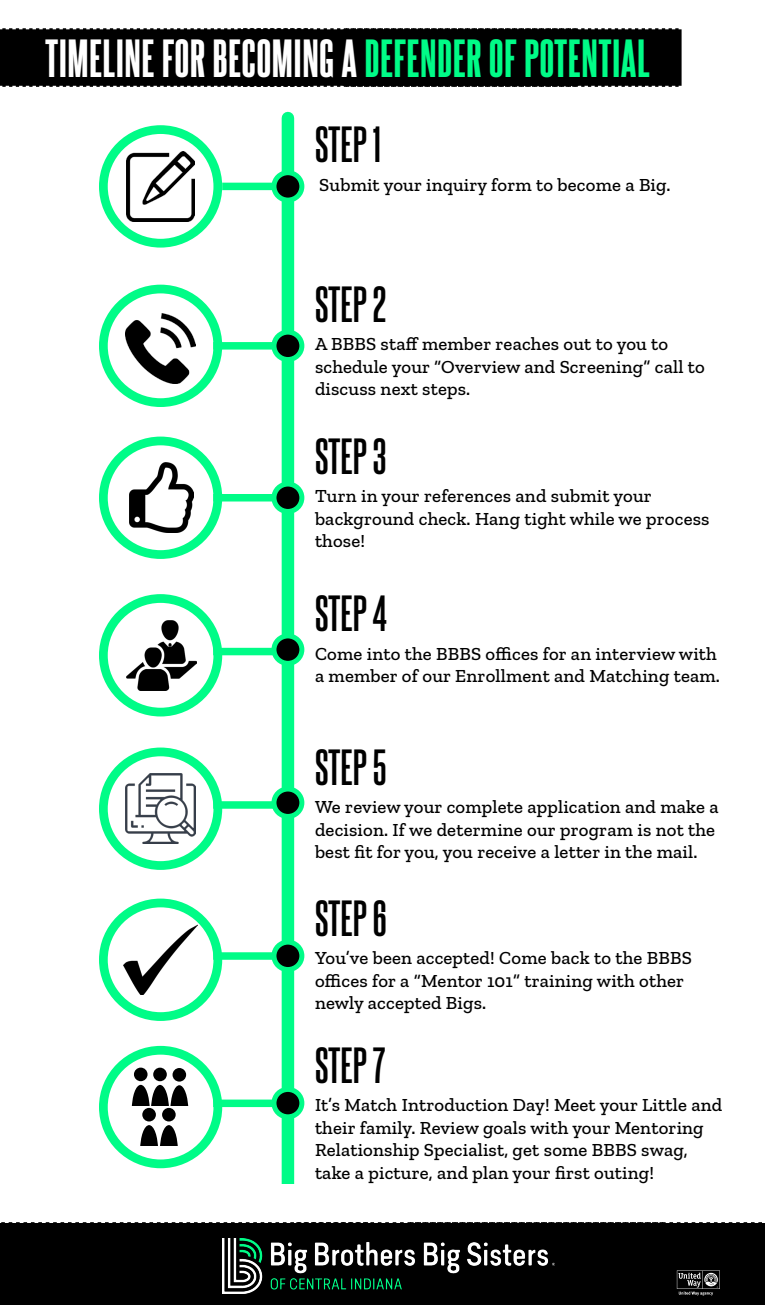
<style>
.page{position:relative;width:765px;height:1305px;background:#fff}
.page>*{position:absolute;margin:0;border:0;box-sizing:border-box;transform-origin:0 0}
.t1{font:46.25px "Steelfish Eb";letter-spacing:.01em;color:#fff}
.t2{font:700 43.75px "Steelfish Rg";color:#000}
.t3{font:500 18.75px/22.5px "Zilla Slab";letter-spacing:.01em;color:#000}
.s1{color:#00fc87}
</style>
<div class="page">
<div style="left:282px;top:118px;width:12px;height:1082px;background:#00fc87"></div>
<div style="left:0;top:28px;width:682px;height:59px;background:#000"></div>
<div style="left:222px;top:183px;width:69px;height:7px;background:#00fc87"></div>
<img style="left:127px;top:152px;width:68px;height:69px">
<div style="left:99px;top:125px;width:123px;height:123px;border:9px solid #00fc87;border-radius:50%"></div>
<svg style="left:274px;top:173px;width:28px;height:27px"></svg>
<div style="left:271px;top:170px;width:33px;height:33px;border:5px solid #00fc87;border-radius:50%"></div>
<div style="left:213px;top:342px;width:69px;height:8px;background:#00fc87"></div>
<img style="left:126px;top:313px;width:69px;height:70px">
<div style="left:99px;top:285px;width:123px;height:122px;border:9px solid #00fc87;border-radius:50%"></div>
<div style="left:274px;top:332px;width:28px;height:28px;background:#000;border-radius:50%"></div>
<div style="left:271px;top:330px;width:33px;height:32px;border:5px solid #00fc87;border-radius:50%"></div>
<div style="left:213px;top:494px;width:69px;height:8px;background:#00fc87"></div>
<img style="left:129px;top:463px;width:65px;height:70px">
<div style="left:99px;top:437px;width:123px;height:122px;border:9px solid #00fc87;border-radius:50%"></div>
<div style="left:274px;top:484px;width:28px;height:27px;background:#000;border-radius:50%"></div>
<div style="left:271px;top:482px;width:33px;height:32px;border:5px solid #00fc87;border-radius:50%"></div>
<img style="left:127px;top:621px;width:69px;height:70px">
<div style="left:166px;top:647px;width:8px;height:11px;background:#000"></div>
<div style="left:99px;top:594px;width:123px;height:122px;border:9px solid #00fc87;border-radius:50%"></div>
<div style="left:213px;top:648px;width:69px;height:7px;background:#00fc87"></div>
<svg style="left:274px;top:636px;width:28px;height:27px"></svg>
<div style="left:271px;top:633px;width:33px;height:33px;border:5px solid #00fc87;border-radius:50%"></div>
<div style="left:99px;top:748px;width:123px;height:122px;border:9px solid #00fc87;border-radius:50%"></div>
<div style="left:213px;top:801px;width:69px;height:8px;background:#00fc87"></div>
<div style="left:274px;top:789px;width:28px;height:27px;background:#000;border-radius:50%"></div>
<div style="left:271px;top:787px;width:33px;height:32px;border:5px solid #00fc87;border-radius:50%"></div>
<img style="left:126px;top:774px;width:69px;height:70px">
<div style="left:99px;top:899px;width:123px;height:122px;border:9px solid #00fc87;border-radius:50%"></div>
<div style="left:213px;top:952px;width:69px;height:8px;background:#00fc87"></div>
<img style="left:124px;top:925px;width:73px;height:70px">
<div style="left:274px;top:942px;width:28px;height:28px;background:#000;border-radius:50%"></div>
<div style="left:271px;top:940px;width:33px;height:32px;border:5px solid #00fc87;border-radius:50%"></div>
<div style="left:0;top:1223px;width:765px;height:82px;background:#000"></div>
<svg style="left:1px;top:1222px;width:761px;height:74px"></svg>
<img style="left:222px;top:1238px;width:332px;height:56px">
<div style="left:134px;top:1068px;width:14px;height:13px;background:#000;border-radius:50%"></div>
<div style="left:132px;top:1085px;width:18px;height:50px;background:#000;border-radius:50%"></div>
<div style="left:128px;top:1106px;width:28px;height:29px;background:#fff"></div>
<div style="left:153px;top:1068px;width:14px;height:13px;background:#000;border-radius:50%"></div>
<div style="left:151px;top:1085px;width:18px;height:50px;background:#000;border-radius:50%"></div>
<div style="left:147px;top:1106px;width:28px;height:29px;background:#fff"></div>
<div style="left:173px;top:1068px;width:13px;height:14px;background:#000;border-radius:50%"></div>
<div style="left:170px;top:1085px;width:18px;height:51px;background:#000;border-radius:50%"></div>
<div style="left:166px;top:1107px;width:29px;height:29px;background:#fff"></div>
<div style="left:142px;top:1108px;width:14px;height:13px;background:#000;border-radius:50%"></div>
<div style="left:140px;top:1125px;width:18px;height:51px;background:#000;border-radius:50%"></div>
<div style="left:136px;top:1146px;width:28px;height:30px;background:#fff"></div>
<div style="left:162px;top:1108px;width:14px;height:13px;background:#000;border-radius:50%"></div>
<div style="left:160px;top:1125px;width:18px;height:51px;background:#000;border-radius:50%"></div>
<div style="left:156px;top:1146px;width:28px;height:30px;background:#fff"></div>
<div style="left:99px;top:1046px;width:123px;height:122px;border:9px solid #00fc87;border-radius:50%"></div>
<div style="left:213px;top:1100px;width:69px;height:7px;background:#00fc87"></div>
<div style="left:274px;top:1089px;width:28px;height:28px;background:#000;border-radius:50%"></div>
<div style="left:271px;top:1087px;width:33px;height:32px;border:5px solid #00fc87;border-radius:50%"></div>
<div style="left:275px;top:1184px;width:25px;height:22px;background:#fff"></div>
<p class="t1" style="left:45px;top:25px;width:606px">TIMELINE FOR BECOMING A <span class="s1">DEFENDER OF POTENTIAL</span></p>
<p class="t2" style="left:315px;top:113px;width:68px">STEP 1</p>
<p class="t3" style="left:319px;top:173px;width:353px">Submit your inquiry form to become a Big.</p>
<p class="t2" style="left:315px;top:273px;width:73px">STEP 2</p>
<p class="t3" style="left:315px;top:333px;width:391px">A BBBS staff member reaches out to you to schedule your “Overview and Screening” call to discuss next steps.</p>
<p class="t2" style="left:315px;top:425px;width:73px">STEP 3</p>
<p class="t3" style="left:315px;top:485px;width:396px">Turn in your references and submit your background check. Hang tight while we process those!</p>
<p class="t2" style="left:315px;top:582px;width:73px">STEP 4</p>
<p class="t3" style="left:315px;top:642px;width:407px">Come into the BBBS offices for an interview with a member of our Enrollment and Matching team.</p>
<p class="t2" style="left:315px;top:736px;width:73px">STEP 5</p>
<p class="t3" style="left:315px;top:796px;width:405px">We review your complete application and make a decision. If we determine our program is not the best fit for you, you receive a letter in the mail.</p>
<p class="t2" style="left:315px;top:887px;width:73px">STEP 6</p>
<p class="t3" style="left:315px;top:947px;width:378px">You’ve been accepted! Come back to the BBBS offices for a “Mentor 101” training with other newly accepted Bigs.</p>
<p class="t2" style="left:315px;top:1034px;width:72px">STEP 7</p>
<p class="t3" style="left:315px;top:1094px;width:409px">It’s Match Introduction Day! Meet your Little and their family. Review goals with your Mentoring Relationship Specialist, get some BBBS swag, take a picture, and plan your first outing!</p>
</div>
